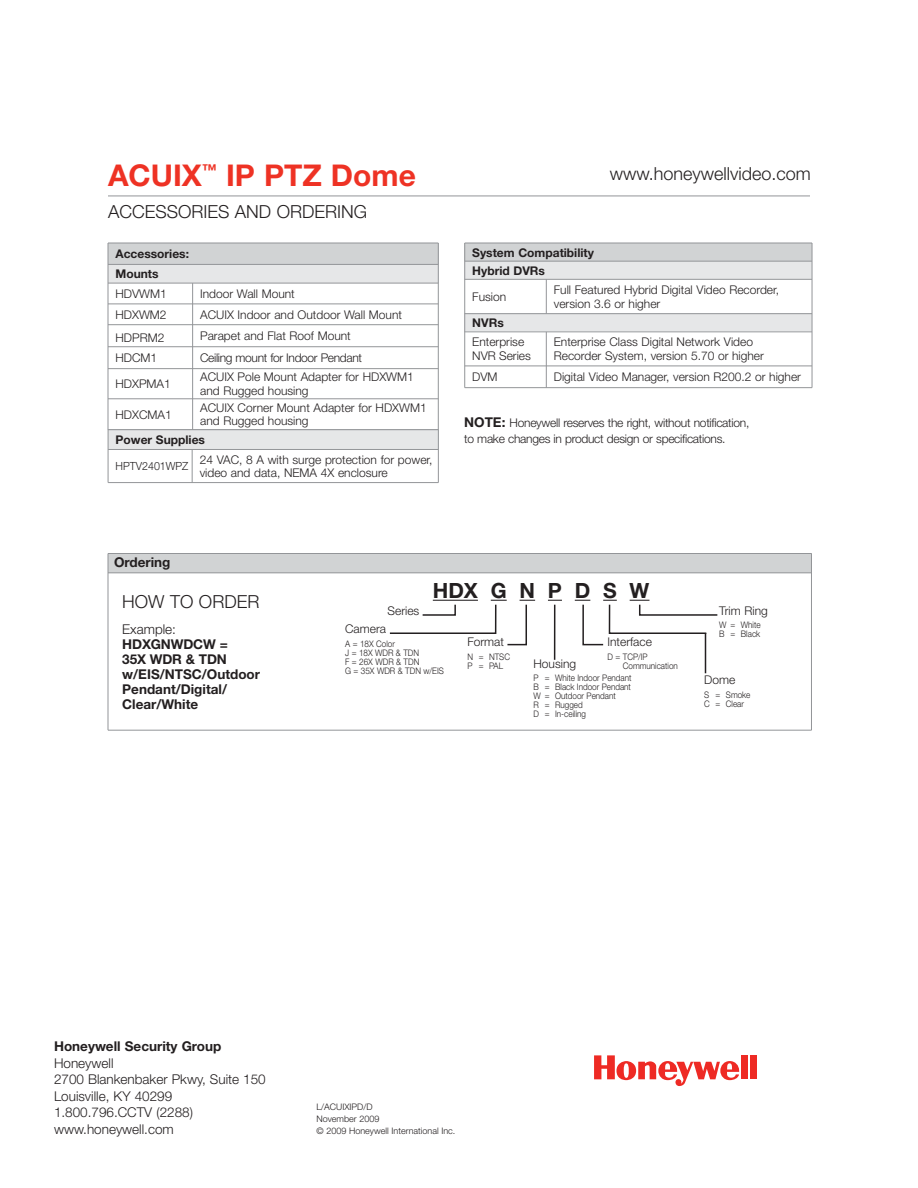
<style>
.page{position:relative;width:918px;height:1188px;background:#fff}
.page>*{position:absolute;margin:0;border:0;box-sizing:border-box;transform-origin:0 0}
.t1{font:700 30px "Helvetica Neue";color:#ee3224}
.t2{font:700 21px "Helvetica Neue";letter-spacing:.61em;color:#231f20}
.t3{font:300 18px "Helvetica Neue";color:#231f20}
.t4{font:300 13.5px/16.5px "Helvetica Neue";color:#231f20}
.t5{font:700 13.5px/15px "Helvetica Neue";color:#231f20}
.t6{font:300 12px/13.5px "Helvetica Neue";color:#231f20}
.t7{font:300 12px/16.5px "Helvetica Neue";letter-spacing:-.02em;color:#231f20}
.t8{font:700 12px/20.1px "Helvetica Neue";color:#231f20}
.t9{font:300 12px "Helvetica Neue";letter-spacing:-.03em;color:#231f20}
.t10{font:300 11.25px "Helvetica Neue";color:#231f20;scale:.95 1}
.t11{font:300 9px/9px "Helvetica Neue";color:#231f20;scale:.9 1}
.t12{font:300 9px/12px "Helvetica Neue";color:#231f20}
.s1{font-weight:700;font-size:13.5px}
</style>
<div class="page">
<div style="left:741px;top:1055px;width:7px;height:24px;background:#ee2a24"></div>
<div style="left:750px;top:1055px;width:7px;height:24px;background:#ee2a24"></div>
<svg style="left:594px;top:1055px;width:145px;height:31px"></svg>
<hr style="left:108px;top:196px;width:702px;height:1px;background:#939598">
<div style="left:108px;top:243px;width:330px;height:21px;background:#d1d3d4"></div>
<div style="left:108px;top:264px;width:330px;height:19px;background:#e6e7e8"></div>
<hr style="left:108px;top:243px;width:1px;height:187px;background:#939598">
<hr style="left:192px;top:283px;width:1px;height:147px;background:#939598">
<hr style="left:438px;top:243px;width:1px;height:187px;background:#939598">
<hr style="left:108px;top:243px;width:330px;height:1px;background:#939598">
<hr style="left:108px;top:264px;width:330px;height:1px;background:#939598">
<hr style="left:108px;top:283px;width:330px;height:1px;background:#939598">
<hr style="left:108px;top:304px;width:330px;height:1px;background:#939598">
<hr style="left:108px;top:324px;width:330px;height:1px;background:#939598">
<hr style="left:108px;top:346px;width:330px;height:1px;background:#939598">
<hr style="left:108px;top:368px;width:330px;height:1px;background:#939598">
<hr style="left:108px;top:399px;width:330px;height:1px;background:#939598">
<div style="left:108px;top:430px;width:330px;height:19px;background:#e6e7e8"></div>
<hr style="left:108px;top:430px;width:1px;height:53px;background:#939598">
<hr style="left:192px;top:449px;width:1px;height:34px;background:#939598">
<hr style="left:438px;top:430px;width:1px;height:53px;background:#939598">
<hr style="left:108px;top:429px;width:330px;height:1px;background:#939598">
<hr style="left:108px;top:449px;width:330px;height:1px;background:#939598">
<hr style="left:108px;top:482px;width:330px;height:1px;background:#939598">
<div style="left:108px;top:554px;width:703px;height:19px;background:#d1d3d4"></div>
<hr style="left:108px;top:554px;width:1px;height:176px;background:#939598">
<hr style="left:811px;top:554px;width:1px;height:176px;background:#939598">
<hr style="left:108px;top:553px;width:703px;height:1px;background:#939598">
<hr style="left:108px;top:573px;width:703px;height:1px;background:#939598">
<hr style="left:108px;top:730px;width:703px;height:1px;background:#939598">
<svg style="left:548px;top:600px;width:14px;height:1px"></svg>
<hr style="left:554px;top:605px;width:1px;height:55px;background:#231f20">
<svg style="left:389px;top:600px;width:146px;height:46px"></svg>
<svg style="left:575px;top:600px;width:143px;height:46px"></svg>
<hr style="left:705px;top:633px;width:1px;height:40px;background:#231f20">
<div style="left:465px;top:243px;width:347px;height:18px;background:#d1d3d4"></div>
<div style="left:465px;top:261px;width:347px;height:18px;background:#e6e7e8"></div>
<div style="left:465px;top:314px;width:347px;height:18px;background:#e6e7e8"></div>
<hr style="left:464px;top:243px;width:1px;height:145px;background:#939598">
<hr style="left:546px;top:279px;width:1px;height:35px;background:#939598">
<hr style="left:546px;top:332px;width:1px;height:56px;background:#939598">
<hr style="left:812px;top:243px;width:1px;height:145px;background:#939598">
<hr style="left:465px;top:243px;width:347px;height:1px;background:#939598">
<hr style="left:465px;top:261px;width:347px;height:1px;background:#939598">
<hr style="left:465px;top:279px;width:347px;height:1px;background:#939598">
<hr style="left:465px;top:313px;width:347px;height:1px;background:#939598">
<hr style="left:465px;top:332px;width:347px;height:1px;background:#939598">
<hr style="left:465px;top:366px;width:347px;height:1px;background:#939598">
<hr style="left:465px;top:387px;width:347px;height:1px;background:#939598">
<h1 class="t1" style="left:108px;top:164px;width:309px">ACUIX<sup>™</sup> IP PTZ Dome</h1>
<h3 class="t3" style="left:610px;top:167px;width:203px">www.honeywellvideo.com</h3>
<h3 class="t3" style="left:108px;top:205px;width:261px">ACCESSORIES AND ORDERING</h3>
<p class="t8" style="left:116px;top:245px;width:75px">Accessories:<br>Mounts</p>
<p class="t6" style="left:116px;top:288px;width:53px">HDVWM1</p>
<p class="t6" style="left:200px;top:288px;width:96px">Indoor Wall Mount</p>
<p class="t6" style="left:116px;top:309px;width:53px">HDXWM2</p>
<p class="t6" style="left:200px;top:309px;width:203px">ACUIX Indoor and Outdoor Wall Mount</p>
<p class="t6" style="left:116px;top:332px;width:50px">HDPRM2</p>
<p class="t6" style="left:200px;top:330px;width:152px">Parapet and Flat Roof Mount</p>
<p class="t6" style="left:116px;top:352px;width:43px">HDCM1</p>
<p class="t9" style="left:200px;top:353px;width:163px">Ceiling mount for Indoor Pendant</p>
<p class="t6" style="left:116px;top:378px;width:57px">HDXPMA1</p>
<p class="t6" style="left:200px;top:371px;width:215px">ACUIX Pole Mount Adapter for HDXWM1 and Rugged housing</p>
<p class="t6" style="left:116px;top:409px;width:58px">HDXCMA1</p>
<p class="t6" style="left:200px;top:402px;width:228px">ACUIX Corner Mount Adapter for HDXWM1 and Rugged housing</p>
<p class="t8" style="left:116px;top:431px;width:91px">Power Supplies</p>
<p class="t10" style="left:116px;top:462px;width:78px">HPTV2401WPZ</p>
<p class="t6" style="left:200px;top:454px;width:234px">24 VAC, 8 A with surge protection for power, video and data, NEMA 4X enclosure</p>
<p class="t8" style="left:472px;top:244px;width:123px;line-height:18.1px">System Compatibility<br>Hybrid DVRs</p>
<p class="t6" style="left:472px;top:291px;width:35px">Fusion</p>
<p class="t6" style="left:554px;top:284px;width:227px">Full Featured Hybrid Digital Video Recorder, version 3.6 or higher</p>
<p class="t8" style="left:472px;top:314px;width:33px">NVRs</p>
<p class="t6" style="left:472px;top:337px;width:60px">Enterprise<br>NVR Series</p>
<p class="t6" style="left:554px;top:337px;width:212px">Enterprise Class Digital Network Video<br>Recorder System, version 5.70 or higher</p>
<p class="t6" style="left:472px;top:371px;width:27px">DVM</p>
<p class="t6" style="left:554px;top:371px;width:249px">Digital Video Manager, version R200.2 or higher</p>
<p class="t7" style="left:464px;top:416px;width:287px"><span class="s1">NOTE:</span> Honeywell reserves the right, without notification, to make changes in product design or specifications.</p>
<p class="t5" style="left:114px;top:556px;width:58px">Ordering</p>
<h3 class="t3" style="left:122px;top:596px;width:139px">HOW TO ORDER</h3>
<p class="t4" style="left:122px;top:622px;width:55px">Example:</p>
<p class="t5" style="left:122px;top:638px;width:139px">HDXGNWDCW =<br>35X WDR &amp; TDN w/EIS/NTSC/Outdoor<br>Pendant/Digital/<br>Clear/White</p>
<p class="t6" style="left:388px;top:605px;width:33px">Series</p>
<p class="t6" style="left:345px;top:623px;width:42px">Camera</p>
<h2 class="t2" style="left:433px;top:583px;width:218px">HDXGNPDSW</h2>
<p class="t11" style="left:345px;top:640px;width:111px">A = 18X Color<br>J = 18X WDR &amp; TDN<br>F = 26X WDR &amp; TDN<br>G = 35X WDR &amp; TDN w/EIS</p>
<p class="t6" style="left:467px;top:636px;width:38px">Format</p>
<p class="t11" style="left:467px;top:653px;width:49px">N = NTSC<br>P = PAL</p>
<p class="t6" style="left:607px;top:636px;width:46px">Interface</p>
<p class="t11" style="left:607px;top:653px;width:46px">D = TCP/IP</p>
<p class="t6" style="left:533px;top:658px;width:44px">Housing</p>
<p class="t11" style="left:533px;top:660px;width:162px;line-height:12.5px;text-indent:89px">Communication<br>P = White Indoor Pendant</p>
<p class="t11" style="left:533px;top:683px;width:110px">B = Black Indoor Pendant<br>W = Outdoor Pendant<br>R = Rugged<br>D = In-ceiling</p>
<p class="t6" style="left:719px;top:605px;width:50px">Trim Ring</p>
<p class="t11" style="left:719px;top:622px;width:48px">W = White</p>
<p class="t11" style="left:719px;top:631px;width:47px">B = Black</p>
<p class="t6" style="left:704px;top:675px;width:33px">Dome</p>
<p class="t11" style="left:704px;top:691px;width:53px">S = Smoke<br>C = Clear</p>
<p class="t5" style="left:54px;top:1040px;width:169px">Honeywell Security Group</p>
<p class="t4" style="left:54px;top:1056px;width:213px">Honeywell<br>2700 Blankenbaker Pkwy, Suite 150<br>Louisville, KY 40299<br>1.800.796.CCTV (2288) www.honeywell.com</p>
<p class="t12" style="left:316px;top:1102px;width:141px">L/ACUIXIPD/D<br>November 2009<br>© 2009 Honeywell International Inc.</p>
</div>
